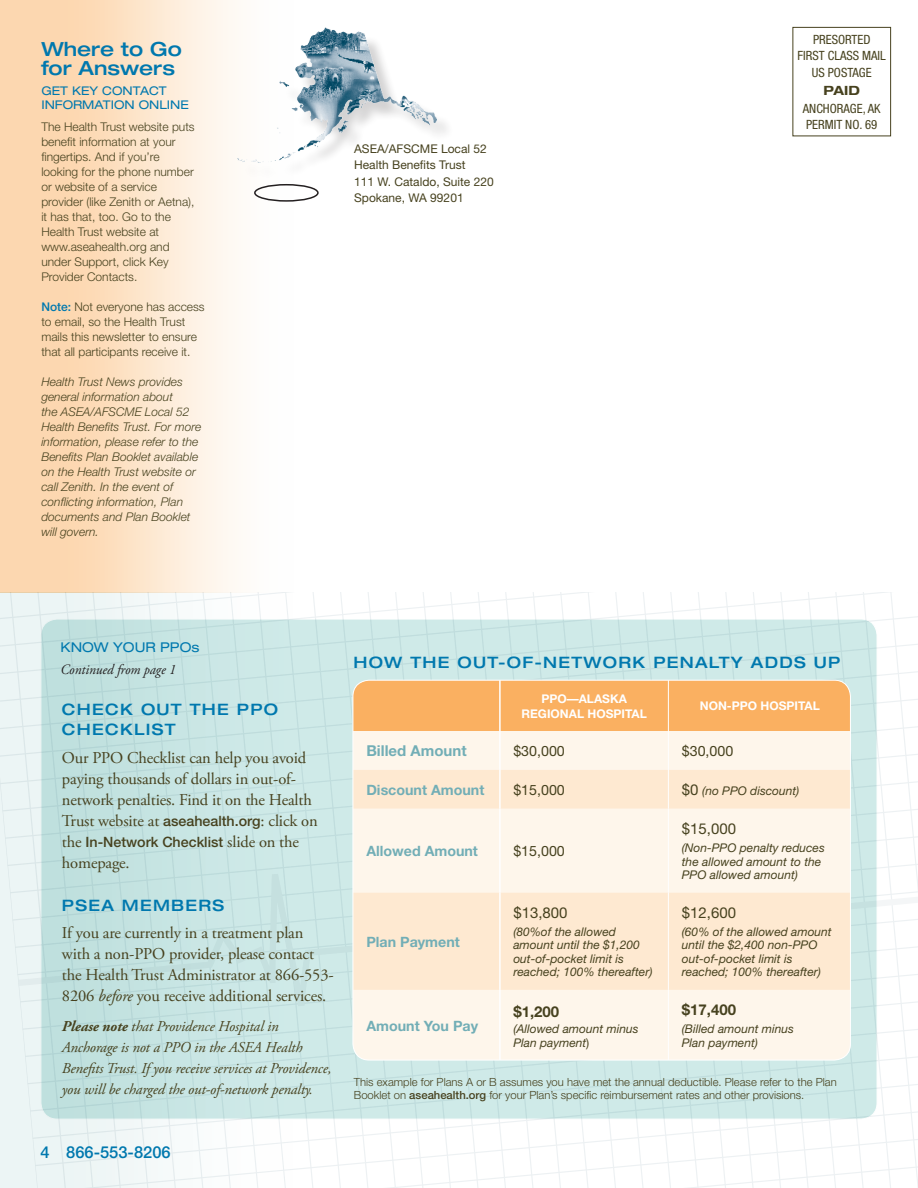
<style>
.page{position:relative;width:918px;height:1188px;background:#fff}
.page>*{position:absolute;margin:0;border:0;box-sizing:border-box;transform-origin:0 0}
.sidebar_head{font:500 expanded 19.5px/19.5px "Helvetica Neue";color:#0078ae}
.text_1{font:16.5px/21px "Adobe Garamond Pro";letter-spacing:-.01em;color:#47421f}
.t1{font:500 16.5px "Helvetica Neue";color:#0078ae}
.subhead_1{font:500 expanded 15.75px/20.2px "Helvetica Neue";letter-spacing:.08em;color:#0078ae}
.text_1-2{font:italic 15px/21px "Adobe Garamond Pro";letter-spacing:-.01em;color:#47421f}
.chart_text{font:15px "Helvetica Neue";color:#47421f}
.chart_text-2{font:700 15px "Helvetica Neue";color:#47421f}
.chart_subhead{font:700 15px "Helvetica Neue";color:#72aeb6}
.chart_subhead-2{font:700 14.25px "Helvetica Neue";color:#72aeb6}
.text_1-3{font:500 14.25px "Helvetica Neue";color:#47421f}
.chart_text-3{font:14.25px "Helvetica Neue";color:#47421f}
.continued{font:italic 14.25px "Adobe Garamond Pro";color:#231f20;scale:.95 1}
.sidebar_head_2{font:expanded 13.5px "Helvetica Neue";color:#0078ae}
.t2{font:condensed 12.75px/18px "Helvetica Neue";color:#47421f;text-align:center}
.sidebar_text_2{font:300 12px/15px "Helvetica Neue";color:#47421f}
.chart_text-4{font:italic 12px/13.5px "Helvetica Neue";color:#47421f}
.sidebar_text_2-2{font:italic 300 12px/15px "Helvetica Neue";color:#47421f}
.address_block{font:12px/16.5px "Helvetica Neue";color:#47421f}
.chart_head{font:700 12px/15px "Helvetica Neue";color:#fff;text-align:center}
.sidebar_head_2-2{font:expanded 12px/13.5px "Helvetica Neue";color:#0078ae}
.note{font:300 11.25px/13.5px "Helvetica Neue";color:#47421f}
.s1{font-weight:500;color:#0078ae}
.s2{font-weight:700;font-stretch:expanded}
.s3{font-family:"Helvetica Neue";font-weight:500;font-size:14.25px}
.s4{font-family:"Adobe Garamond Pro";font-weight:400;font-size:16.5px}
.s5{font-style:italic}
.s6{font-weight:700}
.s7{font-style:normal;font-size:15px}
.s8{font-weight:500}
.s9{font-style:normal}
</style>
<div class="page">
<svg style="left:313px;top:592px;width:580px;height:19px"></svg>
<svg style="left:294px;top:1101px;width:624px;height:87px"></svg>
<svg style="left:877px;top:644px;width:41px;height:297px"></svg>
<div style="left:41px;top:619px;width:836px;height:500px;background:#cae8e6;border-radius:16px"></div>
<svg style="left:0;top:593px;width:294px;height:595px"></svg>
<div style="left:0;top:0;width:294px;height:593px;background:linear-gradient(to right,#fccfa0,#feffff)"></div>
<div style="left:793px;top:27px;width:98px;height:109px;border:1px solid #47421f"></div>
<div style="left:254px;top:184px;width:65px;height:18px;border:2px solid #231f20;border-radius:50%"></div>
<div style="left:241px;top:31px;width:213px;height:149px;background:#fff"></div>
<img style="left:238px;top:28px;width:198px;height:135px">
<div style="left:354px;top:680px;width:495px;height:51px;background:#fab061"></div>
<div style="left:354px;top:731px;width:495px;height:328px;background:#fef6eb"></div>
<svg style="left:354px;top:770px;width:495px;height:220px;background:#feedda"></svg>
<hr style="left:850px;top:680px;width:1px;height:51px;background:#fff">
<hr style="left:850px;top:990px;width:1px;height:70px;background:#fff">
<hr style="left:668px;top:680px;width:1px;height:51px;background:#fff">
<hr style="left:668px;top:731px;width:1px;height:39px;background:#fff">
<hr style="left:668px;top:770px;width:1px;height:39px;background:#fff">
<hr style="left:668px;top:809px;width:1px;height:84px;background:#fff">
<hr style="left:668px;top:893px;width:1px;height:97px;background:#fff">
<hr style="left:668px;top:990px;width:1px;height:70px;background:#fff">
<hr style="left:499px;top:680px;width:2px;height:51px;background:#fff">
<hr style="left:499px;top:731px;width:2px;height:39px;background:#fff">
<hr style="left:499px;top:770px;width:2px;height:39px;background:#fff">
<hr style="left:499px;top:809px;width:2px;height:84px;background:#fff">
<hr style="left:499px;top:893px;width:2px;height:97px;background:#fff">
<hr style="left:499px;top:990px;width:2px;height:70px;background:#fff">
<p class="sidebar_head" style="left:41px;top:39px;width:142px">Where to Go for Answers</p>
<p class="sidebar_head_2-2" style="left:41px;top:84px;width:149px">GET KEY CONTACT<br>INFORMATION ONLINE</p>
<p class="sidebar_text_2" style="left:41px;top:119px;width:155px">The Health Trust website puts benefit information at your fingertips. And if you’re looking for the phone number or website of a service provider (like Zenith or Aetna), it has that, too. Go to the<br>Health Trust website at www.aseahealth.org and under Support, click Key<br>Provider Contacts.</p>
<p class="sidebar_text_2" style="left:41px;top:299px;width:165px"><span class="s1">Note:</span> Not everyone has access to email, so the Health Trust mails this newsletter to ensure that all participants receive it.</p>
<p class="sidebar_text_2-2" style="left:41px;top:374px;width:162px">Health Trust News provides general information about<br>the ASEA/AFSCME Local 52<br>Health Benefits Trust. For more information, please refer to the<br>Benefits Plan Booklet available on the Health Trust website or call Zenith. In the event of conflicting information, Plan documents and Plan Booklet will govern.</p>
<p class="address_block" style="left:354px;top:140px;width:134px">ASEA/AFSCME Local 52<br>Health Benefits Trust</p>
<p class="address_block" style="left:354px;top:173px;width:141px">111 W. Cataldo, Suite 220</p>
<p class="address_block" style="left:354px;top:190px;width:111px">Spokane, WA 99201</p>
<p class="t2" style="left:813px;top:30px;width:59px">PRESORTED</p>
<p class="t2" style="left:798px;top:47px;width:90px">FIRST CLASS MAIL</p>
<p class="t2" style="left:812px;top:63px;width:61px">US POSTAGE<br><span class="s2">PAID</span></p>
<p class="t2" style="left:803px;top:99px;width:79px">ANCHORAGE, AK</p>
<p class="t2" style="left:806px;top:116px;width:73px">PERMIT NO. 69</p>
<p class="sidebar_head_2" style="left:60px;top:639px;width:140px">KNOW YOUR PPOs</p>
<p class="continued" style="left:60px;top:661px;width:123px">Continued from page 1</p>
<p class="subhead_1" style="left:62px;top:699px;width:218px">CHECK OUT THE PPO<br>CHECKLIST</p>
<p class="text_1" style="left:62px;top:748px;width:257px">Our PPO Checklist can help you avoid paying thousands of dollars in out-of&shy;network penalties. Find it on the Health Trust website at <span class="s3">aseahealth.org</span>: click on</p>
<p class="text_1-3" style="left:62px;top:833px;width:239px"><span class="s4">the</span> In-Network Checklist <span class="s4">slide on the</span></p>
<p class="text_1" style="left:62px;top:853px;width:69px">homepage.</p>
<p class="subhead_1" style="left:62px;top:894px;width:164px">PSEA MEMBERS</p>
<p class="text_1" style="left:62px;top:923px;width:273px">If you are currently in a treatment plan with a non-PPO provider, please contact the Health Trust Administrator at 866-553- 8206 <span class="s5">before</span> you receive additional services.</p>
<p class="text_1-2" style="left:62px;top:1016px;width:271px"><span class="s6">Please note</span> that Providence Hospital in Anchorage is not a PPO in the ASEA Health Benefits Trust. If you receive services at Providence, you will be charged the out-of-network penalty.</p>
<p class="t1" style="left:40px;top:1142px;width:132px">4 866-553-8206</p>
<p class="subhead_1" style="left:353px;top:652px;width:489px">HOW THE OUT-OF-NETWORK PENALTY ADDS UP</p>
<p class="chart_head" style="left:521px;top:691px;width:127px">PPO—ALASKA<br>REGIONAL HOSPITAL</p>
<p class="chart_head" style="left:700px;top:698px;width:122px">NON-PPO HOSPITAL</p>
<p class="chart_subhead" style="left:366px;top:742px;width:102px">Billed Amount</p>
<p class="chart_text-3" style="left:513px;top:743px;width:53px">$30,000</p>
<p class="chart_text-3" style="left:682px;top:743px;width:53px">$30,000</p>
<p class="chart_subhead-2" style="left:366px;top:781px;width:119px">Discount Amount</p>
<p class="chart_text-3" style="left:513px;top:781px;width:53px">$15,000</p>
<p class="chart_text-4" style="left:682px;top:784px;width:119px"><span class="s7">$0</span> (no PPO discount)</p>
<p class="chart_subhead-2" style="left:366px;top:842px;width:113px">Allowed Amount</p>
<p class="chart_text-3" style="left:513px;top:843px;width:53px">$15,000</p>
<p class="chart_subhead-2" style="left:366px;top:933px;width:95px">Plan Payment</p>
<p class="chart_text" style="left:513px;top:904px;width:56px">$13,800</p>
<p class="chart_text-4" style="left:513px;top:925px;width:141px">(80%of the allowed amount until the $1,200 out-of-pocket limit is reached; 100% thereafter)</p>
<p class="chart_text" style="left:682px;top:820px;width:56px">$15,000</p>
<p class="chart_text-4" style="left:682px;top:841px;width:144px">(Non-PPO penalty reduces the allowed amount to the<br>PPO allowed amount)</p>
<p class="chart_text" style="left:682px;top:904px;width:56px">$12,600</p>
<p class="chart_text-4" style="left:682px;top:925px;width:151px">(60% of the allowed amount until the $2,400 non-PPO out-of-pocket limit is reached; 100% thereafter)</p>
<p class="chart_text-2" style="left:682px;top:1001px;width:56px">$17,400</p>
<p class="chart_text-4" style="left:682px;top:1022px;width:114px">(Billed amount minus<br>Plan payment)</p>
<p class="note" style="left:354px;top:1075px;width:484px">This example for Plans A or B assumes you have met the annual deductible. Please refer to the Plan<br>Booklet on <span class="s8">aseahealth.org</span> for your Plan’s specific reimbursement rates and other provisions.</p>
<p class="chart_text-2" style="left:513px;top:1003px;width:47px">$1,200</p>
<p class="chart_text-4" style="left:513px;top:1022px;width:127px">(Allowed amount minus<br>Plan payment<span class="s9">)</span></p>
<p class="chart_subhead-2" style="left:366px;top:1017px;width:113px">Amount You Pay</p>
</div>
